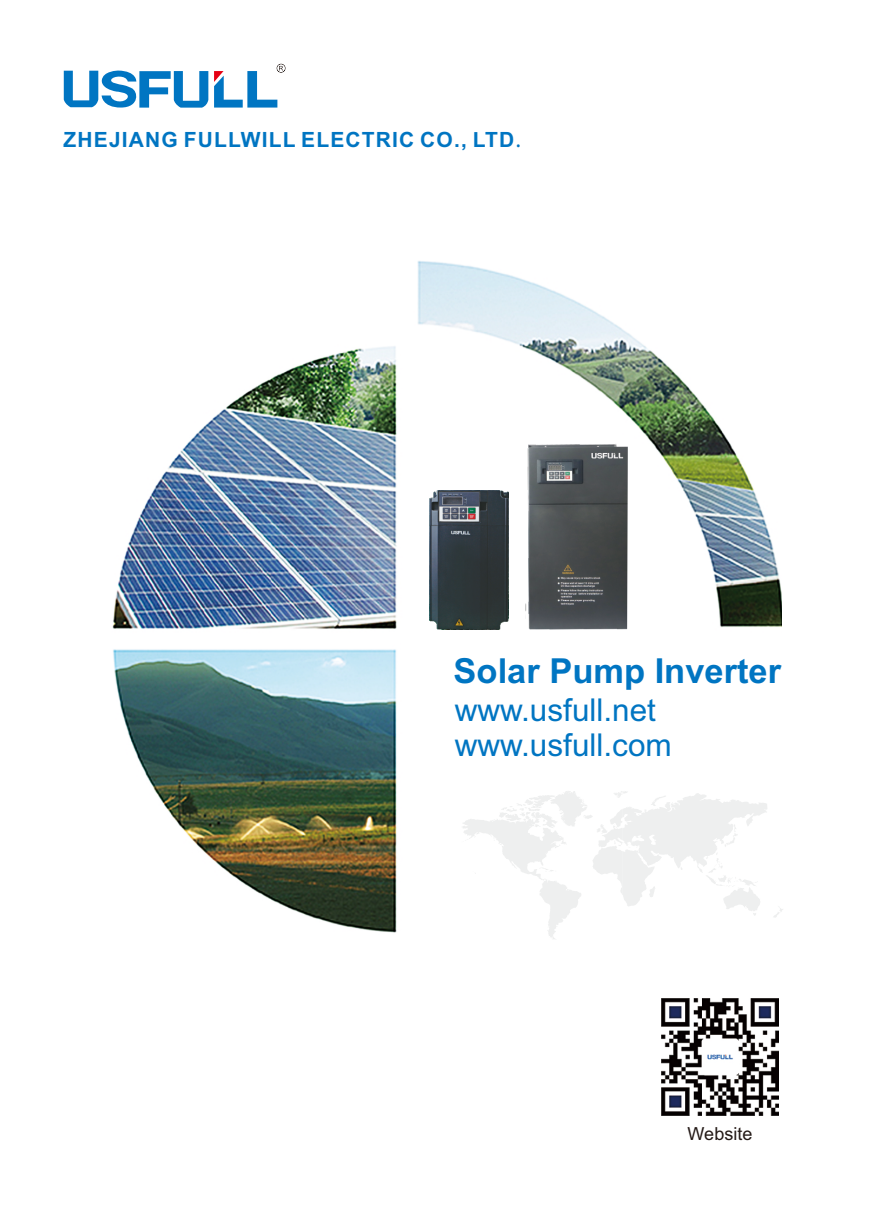
<style>
.page{position:relative;width:893px;height:1212px;background:#fff}
.page>*{position:absolute;margin:0;border:0;box-sizing:border-box;transform-origin:0 0}
.t1{font:700 34.5px "Arial";color:#0075c2}
.t2{font:31.5px "Arial";color:#0075c2}
.t3{font:700 21px "Arial";letter-spacing:.055em;color:#0075c2}
.t4{font:18px "Arial";color:#231916}
.s1{font-family:"Source Han Sans CN";font-weight:400}
</style>
<div class="page">
<hr style="left:0;top:936px;width:1px;height:198px;background:#efeff0">
<img style="left:661px;top:998px;width:117px;height:117px">
<img style="left:112px;top:261px;width:670px;height:672px">
<svg style="left:461px;top:791px;width:322px;height:148px"></svg>
<img style="left:526px;top:441px;width:102px;height:188px">
<img style="left:430px;top:490px;width:79px;height:139px">
<svg style="left:64px;top:64px;width:221px;height:44px"></svg>
<p class="t3" style="left:64px;top:132px;width:459px">ZHEJIANG FULLWILL ELECTRIC CO., LTD<span class="s1">.</span></p>
<h1 class="t1" style="left:454px;top:658px;width:329px">Solar Pump Inverter</h1>
<h2 class="t2" style="left:455px;top:698px;width:203px">www.usfull.net</h2>
<h2 class="t2" style="left:455px;top:733px;width:219px">www.usfull.com</h2>
<p class="t4" style="left:688px;top:1127px;width:66px">Website</p>
</div>
